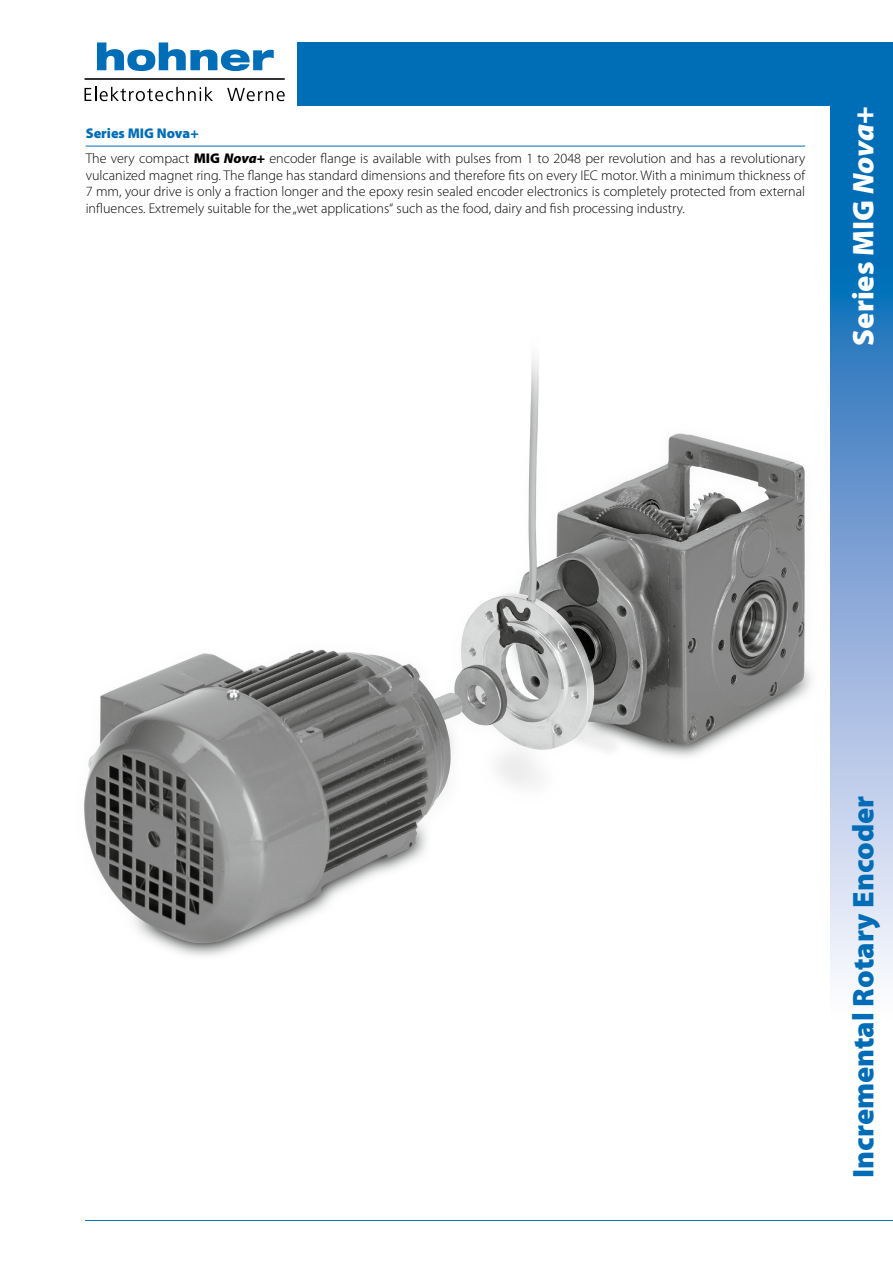
<style>
.page{position:relative;width:893px;height:1263px;background:#fff}
.page>*{position:absolute;margin:0;border:0;box-sizing:border-box;transform-origin:0 0}
.t1{font:900 30px "Myriad Pro";color:#006db6}
.t2{font:900 30px "Myriad Pro";color:#fff}
.t3{font:300 14.1px/17px "Myriad Pro";color:#000}
.s1{font-weight:900;color:#006db7}
.s2{font-weight:900}
.s3{font-weight:900;font-style:italic}
.s4{font-style:italic}
</style>
<div class="page">
<div style="left:297px;top:42px;width:596px;height:64px;background:#006db7"></div>
<div style="left:830px;top:43px;width:63px;height:211px;background:#006db7"></div>
<svg style="left:830px;top:254px;width:63px;height:725px;background:#89aeda"></svg>
<hr style="left:85px;top:1220px;width:808px;height:1px;background:#006db7">
<svg style="left:97px;top:42px;width:177px;height:29px"></svg>
<svg style="left:85px;top:87px;width:128px;height:14px"></svg>
<svg style="left:227px;top:88px;width:58px;height:13px"></svg>
<hr style="left:85px;top:78px;width:200px;height:2px;background:#000">
<hr style="left:86px;top:146px;width:719px;height:1px;background:#006db7">
<img style="left:84px;top:357px;width:728px;height:599px">
<p class="t3" style="left:86px;top:120px;width:721px;line-height:24.9px"><span class="s1">Series MIG Nova+<br></span>The very compact <span class="s2">MIG</span> <span class="s3">Nova</span><span class="s2">+</span> encoder flange is available with pulses from 1 to 2048 per revolution and has a revolutionary</p>
<p class="t3" style="left:86px;top:166px;width:721px;text-align:justify">vulcanized magnet ring. The flange has standard dimensions and therefore fits on every IEC motor. With a minimum thickness of 7 mm, your drive is only a fraction longer and the epoxy resin sealed encoder electronics is completely protected from external influences. Extremely suitable for the „wet applications“ such as the food, dairy and fish processing industry.</p>
<h1 class="t2" style="left:843px;top:346px;width:241px;rotate:-90deg">Series MIG <span class="s4">Nova+</span></h1>
<h1 class="t1" style="left:843px;top:1178px;width:384px;rotate:-90deg">Incremental Rotary Encoder</h1>
</div>
